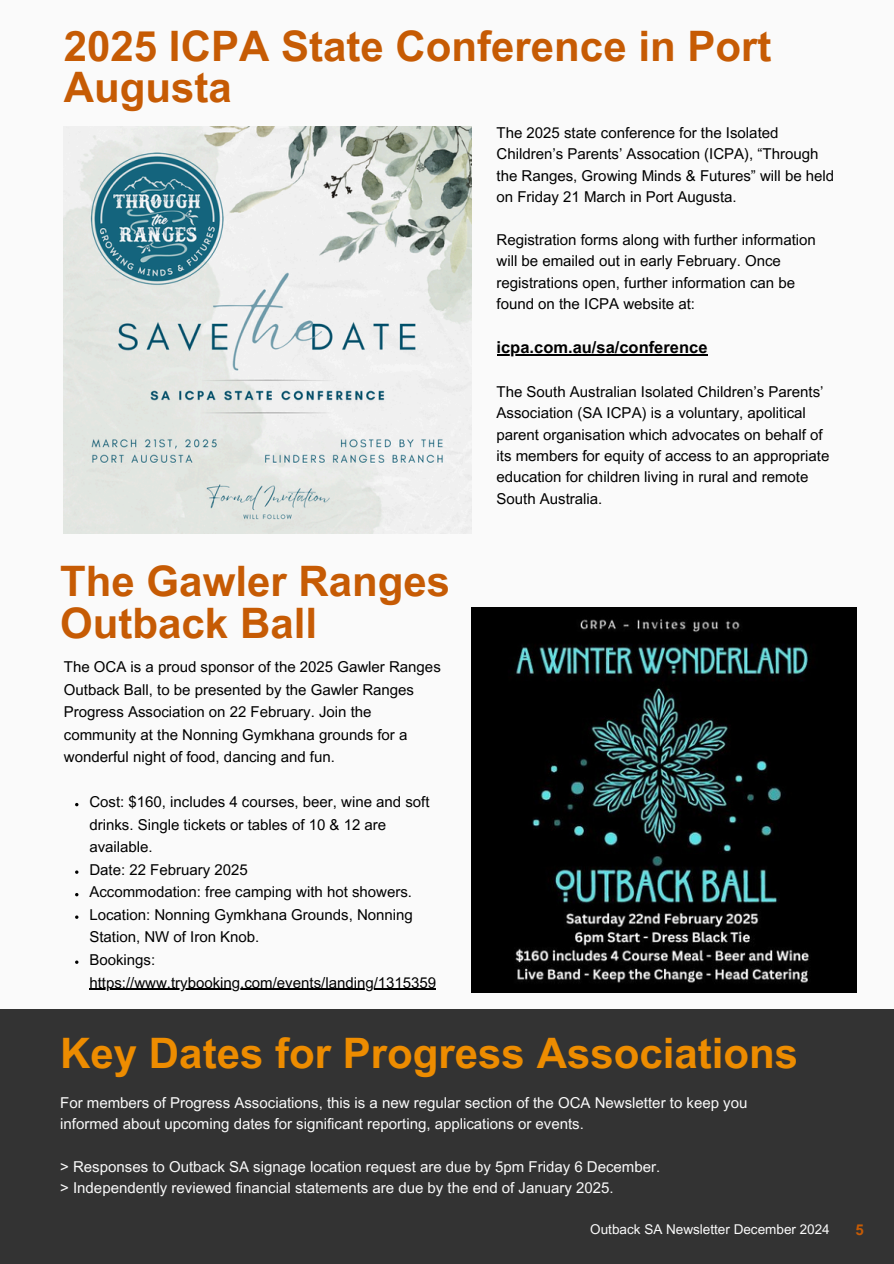
<style>
.page{position:relative;width:894px;height:1264px;background:#fff}
.page>*{position:absolute;margin:0;border:0;box-sizing:border-box;transform-origin:0 0}
.t1{font:700 42px/41.7px "Arial MT Pro";color:#c65b04}
.t2{font:700 42px "Arial MT Pro";color:#ed8c00}
.t3{font:700 16.5px "Arial MT Pro";color:#000}
.t4{font:15px/21.3px "Arial MT Pro";color:#000}
.t5{font:15px/21.3px "Arial MT Pro";color:#fafafa}
.t6{font:700 15px "Arial MT Pro";color:#c65b04}
.t7{font:13.5px "Arial MT Pro";color:#fafafa}
</style>
<div class="page">
<div style="left:0;top:0;width:893px;height:1263px;background:#fafafa"></div>
<img style="left:64px;top:126px;width:407px;height:408px">
<div style="left:0;top:1009px;width:893px;height:254px;background:#333"></div>
<img style="left:471px;top:608px;width:385px;height:384px">
<hr style="left:496px;top:354px;width:211px;height:1px;background:#000">
<hr style="left:89px;top:988px;width:347px;height:1px;background:#000">
<h3 class="t1" style="left:64px;top:30px;width:709px">2025 ICPA State Conference in Port<br>Augusta</h3>
<p class="t4" style="left:496px;top:124px;width:339px">The 2025 state conference for the Isolated Children’s Parents’ Assocation (ICPA), “Through the Ranges, Growing Minds &amp; Futures” will be held on Friday 21 March in Port Augusta.</p>
<h3 class="t4" style="left:496px;top:231px;width:321px">Registration forms along with further information will be emailed out in early February. Once registrations open, further information can be found on the ICPA website at:</h3>
<p class="t3" style="left:496px;top:341px;width:212px">icpa.com.au/sa/conference</p>
<p class="t4" style="left:496px;top:383px;width:334px">The South Australian Isolated Children’s Parents’ Association (SA ICPA) is a voluntary, apolitical parent organisation which advocates on behalf of its members for equity of access to an appropriate education for children living in rural and remote South Australia.</p>
<h2 class="t1" style="left:60px;top:566px;width:391px">The Gawler Ranges<br>Outback Ball</h2>
<p class="t4" style="left:64px;top:657px;width:378px;line-height:22.5px">The OCA is a proud sponsor of the 2025 Gawler Ranges Outback Ball, to be presented by the Gawler Ranges Progress Association on 22 February. Join the community at the Nonning Gymkhana grounds for a wonderful night of food, dancing and fun.</p>
<p class="t4" style="left:89px;top:792px;width:342px;line-height:22.5px">Cost: $160, includes 4 courses, beer, wine and soft drinks. Single tickets or tables of 10 &amp; 12 are available.</p>
<p class="t4" style="left:89px;top:860px;width:160px">Date: 22 February 2025</p>
<h1 class="t4" style="left:89px;top:883px;width:324px">Accommodation: free camping with hot showers.</h1>
<h3 class="t4" style="left:89px;top:905px;width:325px;line-height:22.5px">Location: Nonning Gymkhana Grounds, Nonning<br>Station, NW of Iron Knob.</h3>
<h3 class="t4" style="left:89px;top:950px;width:67px">Bookings:</h3>
<p class="t4" style="left:89px;top:973px;width:348px">https://www.trybooking.com/events/landing/1315359</p>
<h3 class="t2" style="left:60px;top:1037px;width:739px">Key Dates for Progress Associations</h3>
<p class="t5" style="left:60px;top:1093px;width:688px">For members of Progress Associations, this is a new regular section of the OCA Newsletter to keep you informed about upcoming dates for significant reporting, applications or events.</p>
<p class="t5" style="left:60px;top:1157px;width:601px">&gt; Responses to Outback SA signage location request are due by 5pm Friday 6 December. &gt; Independently reviewed financial statements are due by the end of January 2025.</p>
<h3 class="t7" style="left:590px;top:1224px;width:241px">Outback SA Newsletter December 2024</h3>
<h1 class="t6" style="left:855px;top:1223px;width:10px">5</h1>
</div>
